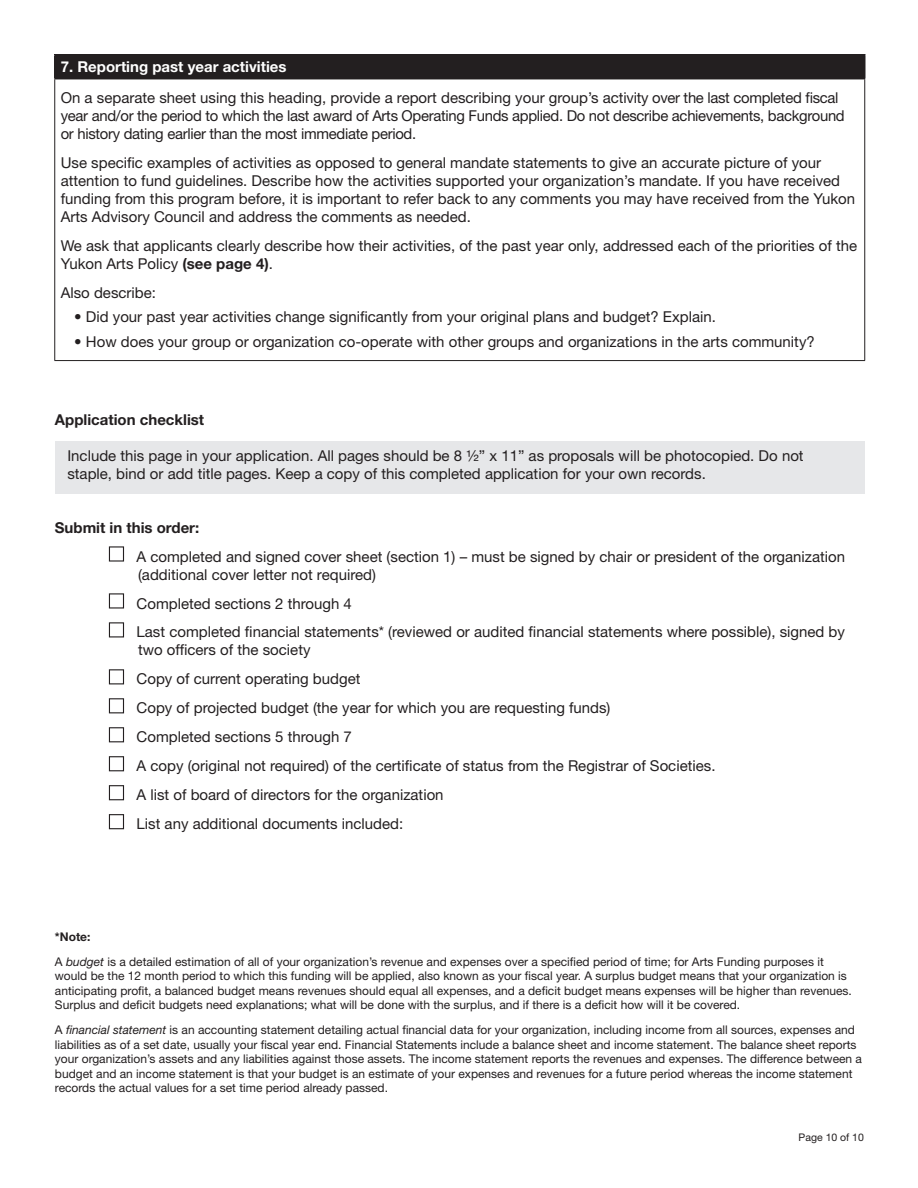
<style>
.page{position:relative;width:918px;height:1188px;background:#fff}
.page>*{position:absolute;margin:0;border:0;box-sizing:border-box;transform-origin:0 0}
.t1{font:15px/29px "Helvetica Neue LT Std";color:#231f20}
.t2{font:15px/18px "Helvetica Neue LT Std";letter-spacing:-.02em;color:#231f20}
.t3{font:700 15px "Helvetica Neue LT Std";color:#231f20}
.t4{font:700 15px "Helvetica Neue LT Std";color:#fff}
.t5{font:12px/14.4px "Helvetica Neue LT Std";color:#231f20}
.t6{font:10.5px "Helvetica Neue LT Std";color:#231f20}
.s1{font-weight:700}
.s2{font-style:italic}
</style>
<div class="page">
<div style="left:55px;top:55px;width:810px;height:24px;background:#231f20"></div>
<hr style="left:54px;top:54px;width:812px;height:2px;background:#231f20">
<hr style="left:54px;top:55px;width:2px;height:24px;background:#231f20">
<hr style="left:864px;top:55px;width:2px;height:24px;background:#231f20">
<hr style="left:54px;top:79px;width:811px;height:1px;background:#231f20">
<hr style="left:54px;top:79px;width:1px;height:281px;background:#231f20">
<hr style="left:864px;top:79px;width:1px;height:281px;background:#231f20">
<hr style="left:54px;top:360px;width:811px;height:1px;background:#231f20">
<div style="left:55px;top:441px;width:810px;height:53px;background:#e6e7e9"></div>
<div style="left:109px;top:546px;width:15px;height:16px;border:1px solid #231f20"></div>
<div style="left:109px;top:593px;width:15px;height:16px;border:1px solid #231f20"></div>
<div style="left:109px;top:622px;width:15px;height:15px;border:1px solid #231f20"></div>
<div style="left:109px;top:669px;width:15px;height:15px;border:1px solid #231f20"></div>
<div style="left:109px;top:698px;width:15px;height:15px;border:1px solid #231f20"></div>
<div style="left:109px;top:727px;width:15px;height:15px;border:1px solid #231f20"></div>
<div style="left:109px;top:756px;width:15px;height:15px;border:1px solid #231f20"></div>
<div style="left:109px;top:785px;width:15px;height:15px;border:1px solid #231f20"></div>
<div style="left:109px;top:814px;width:15px;height:15px;border:1px solid #231f20"></div>
<p class="t4" style="left:61px;top:58px;width:227px">7. Reporting past year activities</p>
<p class="t2" style="left:61px;top:89px;width:786px">On a separate sheet using this heading, provide a report describing your group’s activity over the last completed fiscal year and/or the period to which the last award of Arts Operating Funds applied. Do not describe achievements, background or history dating earlier than the most immediate period.</p>
<p class="t1" style="left:61px;top:153px;width:796px;line-height:18px">Use specific examples of activities as opposed to general mandate statements to give an accurate picture of your attention to fund guidelines. Describe how the activities supported your organization’s mandate. If you have received funding from this program before, it is important to refer back to any comments you may have received from the Yukon Arts Advisory Council and address the comments as needed.</p>
<p class="t1" style="left:61px;top:236px;width:798px;line-height:18px">We ask that applicants clearly describe how their activities, of the past year only, addressed each of the priorities of the<br>Yukon Arts Policy <span class="s1">(see page 4)</span>.</p>
<p class="t1" style="left:61px;top:278px;width:97px">Also describe:</p>
<p class="t1" style="left:74px;top:302px;width:643px">• Did your past year activities change significantly from your original plans and budget? Explain.</p>
<p class="t1" style="left:74px;top:327px;width:742px">• How does your group or organization co-operate with other groups and organizations in the arts community?</p>
<p class="t3" style="left:55px;top:410px;width:151px">Application checklist</p>
<p class="t1" style="left:67px;top:447px;width:738px;line-height:18px">Include this page in your application. All pages should be 8 ½” x 11” as proposals will be photocopied. Do not staple, bind or add title pages. Keep a copy of this completed application for your own records.</p>
<p class="t3" style="left:55px;top:518px;width:146px">Submit in this order:</p>
<p class="t1" style="left:137px;top:547px;width:710px;line-height:18px">A completed and signed cover sheet (section 1) – must be signed by chair or president of the organization (additional cover letter not required)</p>
<p class="t1" style="left:137px;top:589px;width:710px">Completed sections 2 through 4<br>Last completed financial statements* (reviewed or audited financial statements where possible), signed by</p>
<p class="t1" style="left:137px;top:635px;width:580px">two officers of the society<br>Copy of current operating budget<br>Copy of projected budget (the year for which you are requesting funds)<br>Completed sections 5 through 7<br>A copy (original not required) of the certificate of status from the Registrar of Societies.<br>A list of board of directors for the organization<br>List any additional documents included:</p>
<p class="t5" style="left:55px;top:924px;width:770px;line-height:25.2px"><span class="s1">*Note:<br></span>A <span class="s2">budget</span> is a detailed estimation of all of your organization’s revenue and expenses over a specified period of time; for Arts Funding purposes it</p>
<p class="t5" style="left:55px;top:969px;width:799px">would be the 12 month period to which this funding will be applied, also known as your fiscal year. A surplus budget means that your organization is anticipating profit, a balanced budget means revenues should equal all expenses, and a deficit budget means expenses will be higher than revenues.<br>Surplus and deficit budgets need explanations; what will be done with the surplus, and if there is a deficit how will it be covered.</p>
<p class="t5" style="left:55px;top:1023px;width:809px">A <span class="s2">financial statement</span> is an accounting statement detailing actual financial data for your organization, including income from all sources, expenses and liabilities as of a set date, usually your fiscal year end. Financial Statements include a balance sheet and income statement. The balance sheet reports your organization’s assets and any liabilities against those assets. The income statement reports the revenues and expenses. The difference between a budget and an income statement is that your budget is an estimate of your expenses and revenues for a future period whereas the income statement records the actual values for a set time period already passed.</p>
<p class="t6" style="left:799px;top:1132px;width:67px">Page 10 of 10</p>
</div>
